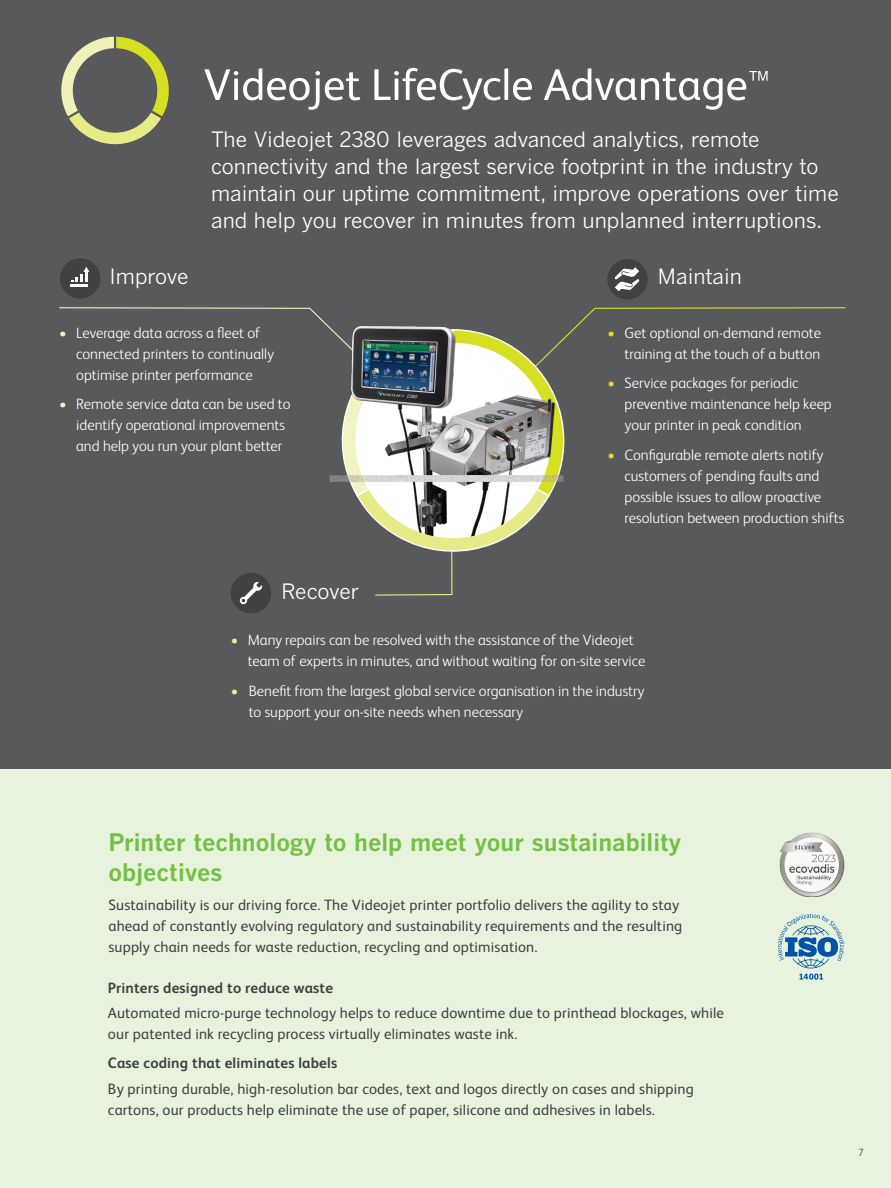
<style>
.page{position:relative;width:891px;height:1188px;background:#fff}
.page>*{position:absolute;margin:0;border:0;box-sizing:border-box;transform-origin:0 0}
.t1{font:700 24px/30px "Benton Gothic";color:#75c044}
.t2{font:21px/27px "Benton Gothic";color:#fff}
.t3{font:300 15px/21px "FS Albert Pro";color:#fff}
.t4{font:15px/21px "FS Albert Pro";letter-spacing:.01em;color:#414042}
.t5{font:700 15px "FS Albert Pro";letter-spacing:.01em;color:#414042}
.t6{font:300 10.5px "FS Albert Pro";color:#414042}
.s1{color:#f3f1c0}
.s2{color:#dedc1f}
.s3{color:#edea98}
</style>
<div class="page">
<hr style="left:0;top:0;width:1px;height:399px;background:#414042">
<div style="left:1px;top:0;width:890px;height:1188px;background:#58595b"></div>
<div style="left:0;top:770px;width:891px;height:418px;background:#e8f3de"></div>
<svg style="left:61px;top:37px;width:108px;height:107px"></svg>
<svg style="left:204px;top:68px;width:156px;height:42px"></svg>
<svg style="left:374px;top:68px;width:158px;height:42px"></svg>
<svg style="left:544px;top:68px;width:224px;height:42px"></svg>
<div style="left:60px;top:258px;width:40px;height:41px;background:#414042;border-radius:50%"></div>
<hr style="left:71px;top:284px;width:17px;height:3px;background:#fff">
<svg style="left:71px;top:267px;width:18px;height:15px"></svg>
<div style="left:607px;top:259px;width:41px;height:41px;background:#414042;border-radius:50%"></div>
<svg style="left:615px;top:267px;width:24px;height:24px"></svg>
<div style="left:231px;top:573px;width:40px;height:40px;background:#414042;border-radius:50%"></div>
<img style="left:779px;top:832px;width:66px;height:65px">
<svg style="left:778px;top:915px;width:67px;height:65px"></svg>
<svg style="left:59px;top:307px;width:787px;height:298px"></svg>
<img style="left:330px;top:307px;width:233px;height:232px">
<p class="t2" style="left:211px;top:127px;width:629px">The Videojet 2380 leverages advanced analytics, remote connectivity and the largest service footprint in the industry to maintain our uptime commitment, improve operations over time and help you recover in minutes from unplanned interruptions.</p>
<h2 class="t2" style="left:110px;top:264px;width:81px">Improve</h2>
<h2 class="t2" style="left:658px;top:264px;width:86px">Maintain</h2>
<p class="t3" style="left:76px;top:321px;width:199px;text-indent:-17px"><span class="s1">•</span> Leverage data across a fleet of connected printers to continually optimise printer performance</p>
<p class="t3" style="left:76px;top:393px;width:216px;text-indent:-17px"><span class="s1">•</span> Remote service data can be used to identify operational improvements and help you run your plant better</p>
<h2 class="t2" style="left:281px;top:578px;width:79px">Recover</h2>
<p class="t3" style="left:608px;top:321px;width:215px;text-align:right"><span class="s2">•</span> Get optional on-demand remote training at the touch of a button</p>
<p class="t3" style="left:625px;top:372px;width:209px;text-indent:-17px"><span class="s2">•</span> Service packages for periodic preventive maintenance help keep your printer in peak condition</p>
<p class="t3" style="left:625px;top:443px;width:221px;text-indent:-17px"><span class="s2">•</span> Configurable remote alerts notify customers of pending faults and possible issues to allow proactive resolution between production shifts</p>
<p class="t3" style="left:248px;top:629px;width:399px;text-indent:-17px"><span class="s3">•</span> Many repairs can be resolved with the assistance of the Videojet team of experts in minutes, and without waiting for on-site service</p>
<p class="t3" style="left:249px;top:679px;width:397px;text-indent:-18px"><span class="s3">•</span> Benefit from the largest global service organisation in the industry to support your on-site needs when necessary</p>
<h1 class="t1" style="left:108px;top:828px;width:575px">Printer technology to help meet your sustainability objectives</h1>
<p class="t4" style="left:108px;top:893px;width:575px">Sustainability is our driving force. The Videojet printer portfolio delivers the agility to stay ahead of constantly evolving regulatory and sustainability requirements and the resulting supply chain needs for waste reduction, recycling and optimisation.</p>
<p class="t5" style="left:108px;top:977px;width:227px">Printers designed to reduce waste</p>
<p class="t4" style="left:108px;top:1001px;width:618px">Automated micro-purge technology helps to reduce downtime due to printhead blockages, while our patented ink recycling process virtually eliminates waste ink.</p>
<p class="t5" style="left:108px;top:1053px;width:231px">Case coding that eliminates labels</p>
<p class="t4" style="left:108px;top:1077px;width:587px">By printing durable, high-resolution bar codes, text and logos directly on cases and shipping cartons, our products help eliminate the use of paper, silicone and adhesives in labels.</p>
<p class="t6" style="left:858px;top:1145px;width:7px">7</p>
</div>
